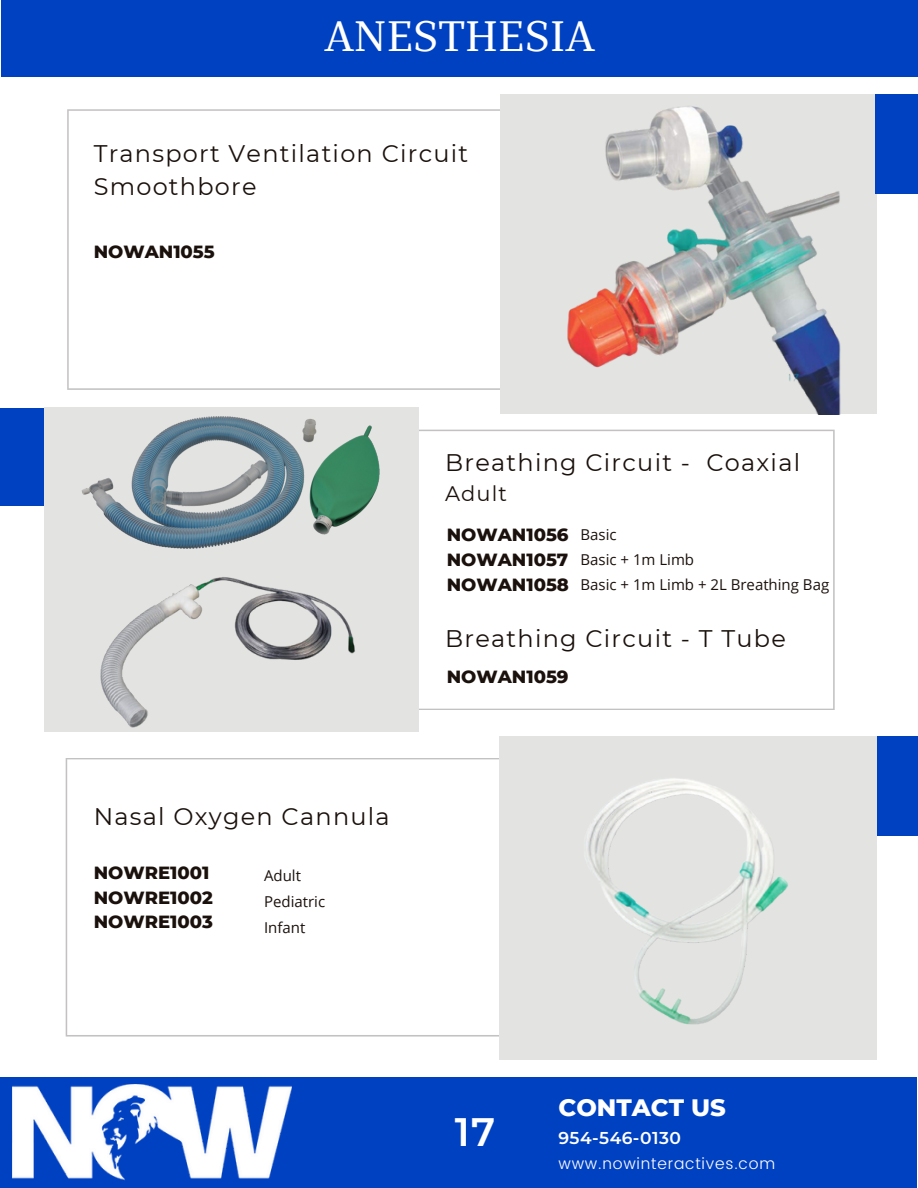
<style>
.page{position:relative;width:918px;height:1188px;background:#fff}
.page>*{position:absolute;margin:0;border:0;box-sizing:border-box;transform-origin:0 0}
.t1{font:42.3px "TT Bells";color:#fff}
.t2{font:600 39.6px "Montserrat";color:#fff}
.t3{font:800 24.3px "Montserrat";color:#fff}
.t4{font:24px "Montserrat";letter-spacing:.05em;color:#1b110c}
.t5{font:21px "Montserrat";letter-spacing:.05em;color:#1b110c}
.t6{font:800 18px "Montserrat";color:#1b110c}
.t7{font:600 17.1px "Montserrat";letter-spacing:.025em;color:#fff}
.t8{font:300 15.75px "Poppins";letter-spacing:.05em;color:#fff}
.t9{font:15px "Open Sans";color:#1b110c}
</style>
<div class="page">
<svg style="left:67px;top:109px;width:434px;height:281px"></svg>
<div style="left:501px;top:95px;width:376px;height:319px;background:#e3e3e1"></div>
<svg style="left:418px;top:430px;width:417px;height:280px"></svg>
<div style="left:0;top:408px;width:44px;height:97px;background:#0041c2"></div>
<svg style="left:66px;top:758px;width:433px;height:279px"></svg>
<div style="left:0;top:1078px;width:917px;height:110px;background:#0041c2"></div>
<div style="left:44px;top:408px;width:374px;height:324px;background:#e3e3e1"></div>
<div style="left:875px;top:736px;width:43px;height:99px;background:#0041c2"></div>
<div style="left:499px;top:736px;width:378px;height:324px;background:#e3e3e1"></div>
<div style="left:1px;top:0;width:917px;height:77px;background:#0041c2"></div>
<div style="left:875px;top:95px;width:43px;height:99px;background:#0041c2"></div>
<img style="left:12px;top:1085px;width:279px;height:96px">
<img style="left:567px;top:106px;width:274px;height:308px">
<img style="left:81px;top:416px;width:299px;height:133px">
<img style="left:100px;top:577px;width:255px;height:151px">
<img style="left:586px;top:778px;width:202px;height:247px">
<p class="t1" style="left:324px;top:10px;width:272px">ANESTHESIA</p>
<p class="t4" style="left:94px;top:139px;width:376px">Transport Ventilation Circuit</p>
<p class="t4" style="left:94px;top:172px;width:164px">Smoothbore</p>
<p class="t6" style="left:94px;top:240px;width:123px">NOWAN1055</p>
<p class="t4" style="left:94px;top:802px;width:298px">Nasal Oxygen Cannula</p>
<p class="t6" style="left:94px;top:862px;width:117px">NOWRE1001</p>
<p class="t6" style="left:94px;top:886px;width:121px">NOWRE1002</p>
<p class="t6" style="left:94px;top:911px;width:121px">NOWRE1003</p>
<p class="t9" style="left:264px;top:865px;width:38px">Adult</p>
<p class="t9" style="left:264px;top:891px;width:63px">Pediatric</p>
<p class="t9" style="left:264px;top:917px;width:43px">Infant</p>
<p class="t4" style="left:445px;top:448px;width:357px">Breathing Circuit - Coaxial</p>
<p class="t5" style="left:445px;top:481px;width:63px">Adult</p>
<p class="t6" style="left:447px;top:524px;width:123px">NOWAN1056</p>
<p class="t6" style="left:447px;top:548px;width:123px">NOWAN1057</p>
<p class="t6" style="left:447px;top:573px;width:124px">NOWAN1058</p>
<p class="t4" style="left:445px;top:624px;width:342px">Breathing Circuit - T Tube</p>
<p class="t6" style="left:447px;top:665px;width:123px">NOWAN1059</p>
<p class="t9" style="left:581px;top:524px;width:38px">Basic</p>
<p class="t9" style="left:581px;top:549px;width:115px">Basic + 1m Limb</p>
<p class="t9" style="left:581px;top:574px;width:250px">Basic + 1m Limb + 2L Breathing Bag</p>
<p class="t2" style="left:455px;top:1108px;width:42px">17</p>
<p class="t3" style="left:558px;top:1092px;width:169px">CONTACT US</p>
<p class="t7" style="left:558px;top:1128px;width:124px">954-546-0130</p>
<p class="t8" style="left:558px;top:1154px;width:218px">www.nowinteractives.com</p>
</div>
